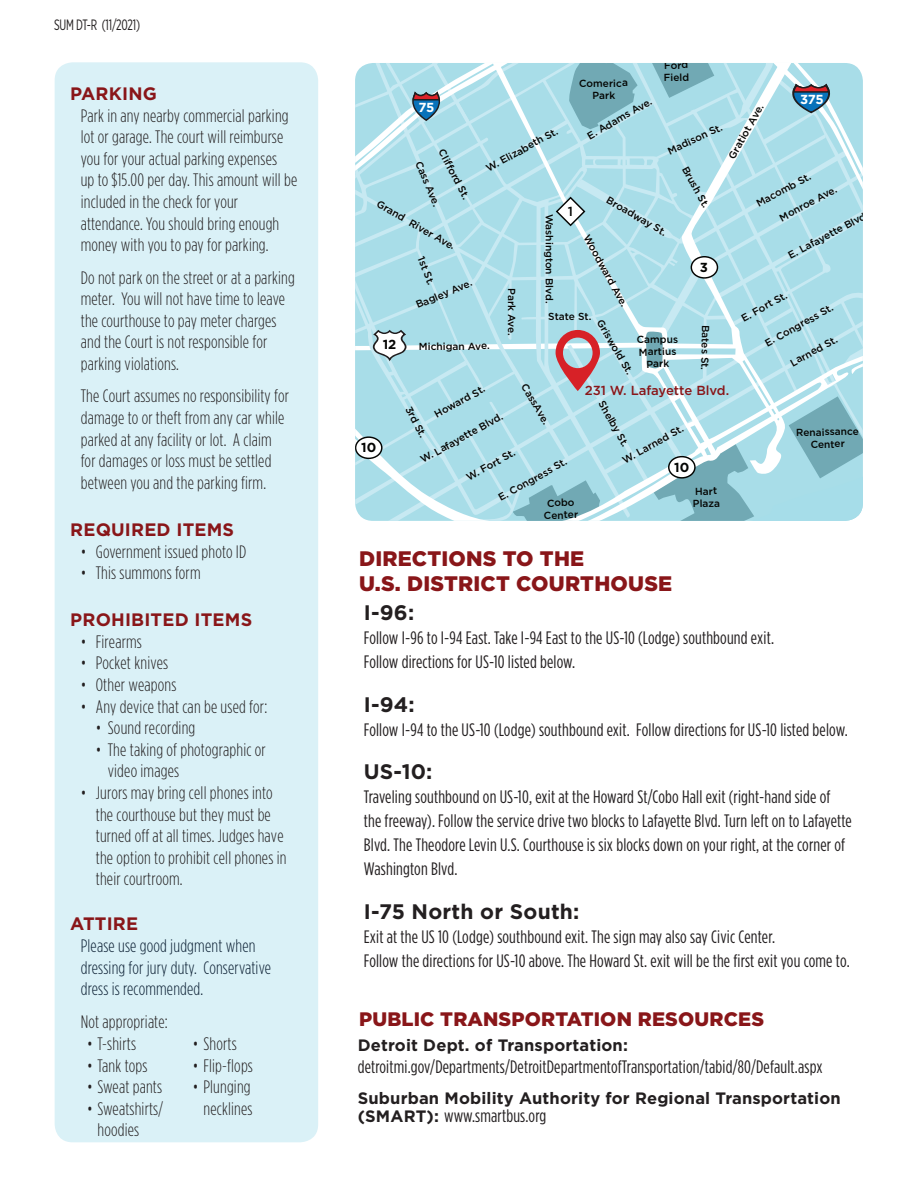
<style>
.page{position:relative;width:918px;height:1188px;background:#fff}
.page>*{position:absolute;margin:0;border:0;box-sizing:border-box;transform-origin:0 0}
.t1{font:900 21px/25.2px "Gotham HTF";letter-spacing:.01em;color:#891619}
.t2{font:700 21px "Gotham HTF";letter-spacing:.01em;color:#231f20}
.t3{font:900 19.5px "Gotham HTF";letter-spacing:.01em;color:#891619}
.t4{font:300 condensed 18px/21.6px "Gotham HTF";letter-spacing:.01em;color:#231f20}
.t5{font:condensed 18px/24px "Gotham HTF";letter-spacing:.01em;color:#231f20}
.t6{font:300 condensed 18px/21.6px "Gotham HTF";letter-spacing:.01em;color:#0a1e32}
.t7{font:700 18px "Gotham HTF";letter-spacing:.01em;color:#891619}
.t8{font:700 16.5px "Gotham HTF";letter-spacing:.01em;color:#231f20}
.t9{font:15px "Gotham X Narrow";letter-spacing:-.015em;color:#231f20;scale:.85 1}
.t10{font:500 13.05px "Gotham HTF";color:#891619}
.t11{font:700 13.05px "Gotham HTF";color:#040503}
.t12{font:700 13.05px "Gotham HTF";color:#fff}
.t13{font:500 13.05px "Gotham HTF";color:#040503}
.t14{font:500 10.2px/12.1px "Gotham HTF";letter-spacing:-.01em;color:#040503;text-align:center}
.s1{font-weight:700;font-stretch:normal;font-size:16.5px}
</style>
<div class="page">
<div style="left:55px;top:62px;width:263px;height:1080px;background:#daf1f7;border-radius:18px"></div>
<svg style="left:355px;top:63px;width:508px;height:458px;background:#aedbe5"></svg>
<p class="t9" style="left:54px;top:16px;width:103px">SUM DT-R (11/2021)</p>
<p class="t7" style="left:70px;top:83px;width:88px">PARKING</p>
<p class="t4" style="left:81px;top:104px;width:218px">Park in any nearby commercial parking lot or garage. The court will reimburse you for your actual parking expenses<br>up to $15.00 per day. This amount will be included in the check for your attendance. You should bring enough money with you to pay for parking.</p>
<p class="t4" style="left:81px;top:266px;width:216px">Do not park on the street or at a parking meter. You will not have time to leave the courthouse to pay meter charges and the Court is not responsible for parking violations.</p>
<p class="t4" style="left:81px;top:385px;width:210px">The Court assumes no responsibility for damage to or theft from any car while parked at any facility or lot. A claim for damages or loss must be settled between you and the parking firm.</p>
<p class="t7" style="left:70px;top:519px;width:165px">REQUIRED ITEMS</p>
<p class="t4" style="left:81px;top:540px;width:167px">• Government issued photo ID</p>
<p class="t4" style="left:81px;top:562px;width:121px">• This summons form</p>
<p class="t7" style="left:70px;top:609px;width:183px">PROHIBITED ITEMS</p>
<p class="t4" style="left:81px;top:630px;width:63px">• Firearms</p>
<p class="t4" style="left:81px;top:652px;width:89px">• Pocket knives</p>
<p class="t4" style="left:81px;top:674px;width:97px">• Other weapons</p>
<p class="t4" style="left:81px;top:695px;width:188px">• Any device that can be used for:</p>
<p class="t4" style="left:96px;top:717px;width:101px">• Sound recording</p>
<p class="t4" style="left:108px;top:739px;width:159px;text-indent:-12px">• The taking of photographic or video images</p>
<p class="t4" style="left:96px;top:782px;width:192px;text-indent:-15px">• Jurors may bring cell phones into the courthouse but they must be turned off at all times. Judges have the option to prohibit cell phones in their courtroom.</p>
<p class="t7" style="left:70px;top:914px;width:69px">ATTIRE</p>
<p class="t6" style="left:81px;top:935px;width:192px">Please use good judgment when dressing for jury duty. Conservative dress is recommended.</p>
<p class="t4" style="left:81px;top:1010px;width:88px">Not appropriate:</p>
<p class="t4" style="left:87px;top:1033px;width:50px">• T-shirts</p>
<p class="t4" style="left:87px;top:1054px;width:62px">• Tank tops</p>
<p class="t4" style="left:87px;top:1076px;width:77px">• Sweat pants</p>
<p class="t4" style="left:98px;top:1097px;width:67px;text-indent:-10px">• Sweatshirts/ hoodies</p>
<p class="t4" style="left:193px;top:1033px;width:45px">• Shorts</p>
<p class="t4" style="left:193px;top:1054px;width:62px">• Flip-flops</p>
<p class="t4" style="left:193px;top:1076px;width:61px;text-align:center">• Plunging necklines</p>
<p class="t14" style="left:663px;top:59px;width:27px;text-align:left;rotate:-1deg">Ford<br>Field</p>
<p class="t14" style="left:579px;top:77px;width:50px;rotate:-1deg">Comerica<br>Park</p>
<p class="t12" style="left:800px;top:92px;width:25px">375</p>
<p class="t14" style="left:585px;top:131px;width:74px;rotate:-30deg">E. Adams Ave.</p>
<p class="t12" style="left:418px;top:100px;width:18px">75</p>
<p class="t14" style="left:725px;top:155px;width:62px;rotate:-60deg">Gratiot Ave.</p>
<p class="t14" style="left:666px;top:146px;width:61px;rotate:-25deg">Madison St.</p>
<p class="t14" style="left:484px;top:164px;width:82px;rotate:-29deg">W. Elizabeth St.</p>
<p class="t14" style="left:447px;top:147px;width:56px;rotate:62deg">Clifford St.</p>
<p class="t14" style="left:425px;top:159px;width:50px;rotate:68deg">Cass Ave.</p>
<p class="t14" style="left:690px;top:164px;width:47px;rotate:61deg">Brush St.</p>
<p class="t14" style="left:754px;top:198px;width:62px;rotate:-28deg">Macomb St.</p>
<p class="t14" style="left:777px;top:213px;width:65px;rotate:-28deg">Monroe Ave.</p>
<p class="t14" style="left:610px;top:194px;width:69px;rotate:30deg">Broadway St.</p>
<p class="t14" style="left:380px;top:198px;width:90px;rotate:29deg">Grand River Ave.</p>
<p class="t13" style="left:568px;top:204px;width:7px">1</p>
<p class="t14" style="left:786px;top:250px;width:91px;rotate:-28deg">E. Lafayette Blvd.</p>
<p class="t14" style="left:556px;top:214px;width:91px;rotate:90deg">Washington Blvd.</p>
<p class="t14" style="left:592px;top:232px;width:83px;rotate:61deg">Woodward Ave.</p>
<p class="t14" style="left:427px;top:255px;width:31px;rotate:69deg">1st St.</p>
<p class="t11" style="left:700px;top:260px;width:10px">3</p>
<p class="t14" style="left:414px;top:300px;width:61px;rotate:-23deg">Bagley Ave.</p>
<p class="t14" style="left:518px;top:288px;width:49px;rotate:90deg">Park Ave.</p>
<p class="t14" style="left:739px;top:313px;width:52px;rotate:-29deg">E. Fort St.</p>
<p class="t14" style="left:763px;top:338px;width:78px;rotate:-29deg">E. Congress St.</p>
<p class="t14" style="left:548px;top:310px;width:45px">State St.</p>
<p class="t14" style="left:605px;top:317px;width:63px;rotate:59deg">Griswold St.</p>
<p class="t14" style="left:712px;top:325px;width:46px;rotate:91deg">Bates St.</p>
<p class="t14" style="left:637px;top:333px;width:43px;rotate:-1deg">Campus<br>Martius<br>Park</p>
<p class="t14" style="left:788px;top:358px;width:54px;rotate:-29deg">Larned St.</p>
<p class="t11" style="left:383px;top:336px;width:15px">12</p>
<p class="t14" style="left:419px;top:340px;width:72px">Michigan Ave.</p>
<p class="t11" style="left:361px;top:440px;width:17px">10</p>
<p class="t14" style="left:529px;top:381px;width:47px;rotate:59deg">CassAve.</p>
<p class="t10" style="left:585px;top:383px;width:146px">231 W. Lafayette Blvd.</p>
<p class="t14" style="left:620px;top:455px;width:70px;rotate:-29deg">W. Larned St.</p>
<p class="t14" style="left:432px;top:410px;width:58px;rotate:-29deg">Howard St.</p>
<p class="t14" style="left:606px;top:399px;width:52px;rotate:60deg">Shelby St.</p>
<p class="t14" style="left:414px;top:404px;width:35px;rotate:62deg">3rd St.</p>
<p class="t14" style="left:418px;top:455px;width:94px;rotate:-29deg">W. Lafayette Blvd.</p>
<p class="t14" style="left:464px;top:472px;width:56px;rotate:-29deg">W. Fort St.</p>
<p class="t14" style="left:496px;top:492px;width:78px;rotate:-29deg">E. Congress St.</p>
<p class="t11" style="left:674px;top:460px;width:17px">10</p>
<p class="t14" style="left:693px;top:485px;width:29px;text-align:left;rotate:-1deg">Hart<br>Plaza</p>
<p class="t14" style="left:544px;top:497px;width:36px;rotate:-1deg">Cobo<br>Center</p>
<p class="t1" style="left:359px;top:545px;width:315px">DIRECTIONS TO THE<br>U.S. DISTRICT COURTHOUSE</p>
<p class="t14" style="left:796px;top:426px;width:64px;rotate:-1deg">Renaissance<br>Center</p>
<p class="t2" style="left:364px;top:601px;width:52px">I-96:</p>
<p class="t5" style="left:364px;top:626px;width:412px">Follow I-96 to I-94 East. Take I-94 East to the US-10 (Lodge) southbound exit.<br>Follow directions for US-10 listed below.</p>
<p class="t2" style="left:364px;top:692px;width:53px">I-94:</p>
<p class="t5" style="left:364px;top:717px;width:485px">Follow I-94 to the US-10 (Lodge) southbound exit. Follow directions for US-10 listed below.</p>
<p class="t2" style="left:364px;top:760px;width:70px">US-10:</p>
<p class="t5" style="left:364px;top:785px;width:489px">Traveling southbound on US-10, exit at the Howard St/Cobo Hall exit (right-hand side of the freeway). Follow the service drive two blocks to Lafayette Blvd. Turn left on to Lafayette Blvd. The Theodore Levin U.S. Courthouse is six blocks down on your right, at the corner of Washington Blvd.</p>
<p class="t2" style="left:364px;top:899px;width:217px">I-75 North or South:</p>
<p class="t5" style="left:364px;top:924px;width:487px">Exit at the US 10 (Lodge) southbound exit. The sign may also say Civic Center.<br>Follow the directions for US-10 above. The Howard St. exit will be the first exit you come to.</p>
<p class="t3" style="left:359px;top:1008px;width:406px">PUBLIC TRANSPORTATION RESOURCES</p>
<p class="t8" style="left:358px;top:1036px;width:272px">Detroit Dept. of Transportation:</p>
<p class="t5" style="left:358px;top:1054px;width:466px">detroitmi.gov/Departments/DetroitDepartmentofTransportation/tabid/80/Default.aspx</p>
<p class="t8" style="left:358px;top:1089px;width:485px">Suburban Mobility Authority for Regional Transportation</p>
<p class="t5" style="left:358px;top:1104px;width:190px"><span class="s1">(SMART):</span> www.smartbus.org</p>
</div>
